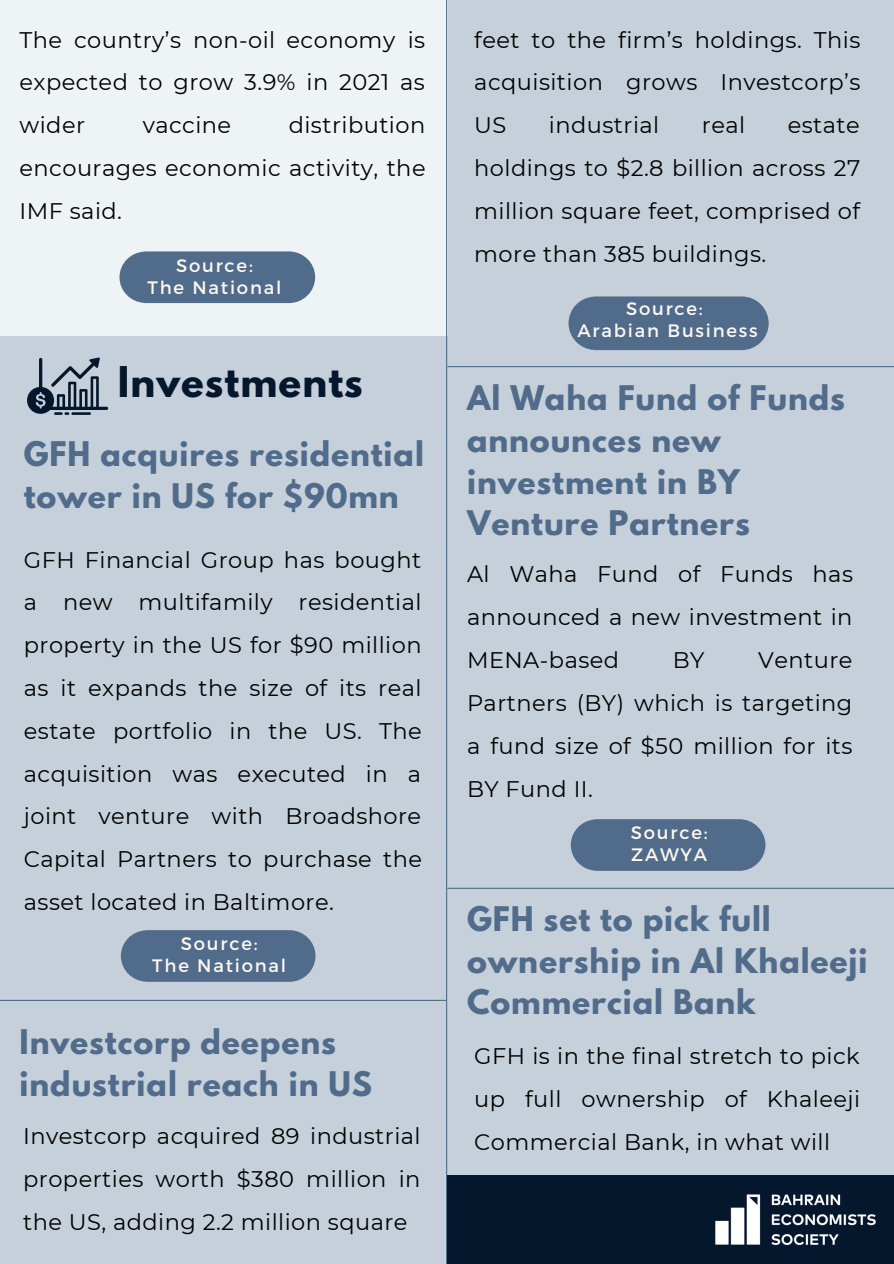
<style>
.page{position:relative;width:894px;height:1264px;background:#fff}
.page>*{position:absolute;margin:0;border:0;box-sizing:border-box;transform-origin:0 0}
.t1{font:700 37.5px "League Spartan";letter-spacing:.03em;color:#05172c}
.t2{font:700 30px/41.7px "League Spartan";letter-spacing:.03em;color:#516b8b}
.t3{font:22.5px/42.8px "Montserrat";letter-spacing:.02em;color:#000;text-align:justify}
.t4{font:18px "Montserrat";letter-spacing:.1em;color:#fdf8f1}
</style>
<div class="page">
<div style="left:0;top:0;width:893px;height:1263px;background:#c6d0db"></div>
<div style="left:0;top:0;width:447px;height:336px;background:#eef3f5"></div>
<hr style="left:446px;top:0;width:1px;height:1263px;background:#516b8b">
<div style="left:119px;top:251px;width:196px;height:52px;background:#516b8b;border-radius:26px"></div>
<div style="left:121px;top:930px;width:194px;height:51px;background:#516b8b;border-radius:26px"></div>
<div style="left:568px;top:296px;width:200px;height:54px;background:#516b8b;border-radius:27px"></div>
<div style="left:447px;top:1175px;width:446px;height:88px;background:#05172c"></div>
<img style="left:715px;top:1194px;width:161px;height:52px">
<svg style="left:27px;top:357px;width:81px;height:58px"></svg>
<hr style="left:71px;top:412px;width:20px;height:3px;background:#05172c">
<hr style="left:0;top:999px;width:446px;height:1px;background:#516b8b">
<hr style="left:447px;top:366px;width:446px;height:1px;background:#516b8b">
<div style="left:570px;top:819px;width:195px;height:51px;background:#516b8b;border-radius:26px"></div>
<hr style="left:447px;top:887px;width:446px;height:1px;background:#516b8b">
<p class="t3" style="left:20px;top:18px;width:407px">The country’s non-oil economy is expected to grow 3.9% in 2021 as wider</p>
<p class="t3" style="left:20px;top:104px;width:407px;text-indent:269px">distribution encourages economic activity, the IMF said.</p>
<p class="t3" style="left:143px;top:104px;width:90px">vaccine</p>
<p class="t4" style="left:176px;top:254px;width:78px">Source:</p>
<p class="t4" style="left:147px;top:275px;width:135px">The National</p>
<p class="t1" style="left:118px;top:363px;width:246px">Investments</p>
<p class="t2" style="left:24px;top:437px;width:401px">GFH acquires residential tower in US for $90mn</p>
<p class="t3" style="left:24px;top:538px;width:399px">GFH Financial Group has bought a new multifamily residential property in the US for $90 million as it expands the size of its real estate portfolio in the US. The acquisition was executed in a joint venture with Broadshore Capital Partners to purchase the asset located in Baltimore.</p>
<p class="t4" style="left:181px;top:932px;width:78px">Source:</p>
<p class="t4" style="left:152px;top:953px;width:135px">The National</p>
<p class="t2" style="left:20px;top:1025px;width:354px">Investcorp deepens industrial reach in US</p>
<p class="t3" style="left:23px;top:1114px;width:399px">Investcorp acquired 89 industrial properties worth $380 million in the US, adding 2.2 million square</p>
<p class="t3" style="left:474px;top:18px;width:387px">feet to the firm’s holdings. This acquisition grows Investcorp’s US</p>
<p class="t3" style="left:548px;top:104px;width:112px">industrial</p>
<p class="t3" style="left:701px;top:104px;width:45px">real</p>
<p class="t3" style="left:474px;top:104px;width:387px;text-indent:313px">estate holdings to $2.8 billion across 27 million square feet, comprised of more than 385 buildings.</p>
<p class="t4" style="left:625px;top:297px;width:78px">Source:</p>
<p class="t4" style="left:577px;top:319px;width:182px">Arabian Business</p>
<p class="t2" style="left:467px;top:381px;width:379px">Al Waha Fund of Funds announces new investment in BY<br>Venture Partners</p>
<p class="t3" style="left:467px;top:553px;width:387px">Al Waha Fund of Funds has announced a new investment in MENA-based</p>
<p class="t3" style="left:467px;top:638px;width:387px;text-indent:291px">Venture Partners (BY) which is targeting a fund size of $50 million for its BY Fund II.</p>
<p class="t4" style="left:630px;top:821px;width:78px">Source:</p>
<p class="t4" style="left:631px;top:842px;width:77px">ZAWYA</p>
<p class="t3" style="left:672px;top:638px;width:33px">BY</p>
<p class="t2" style="left:467px;top:901px;width:402px">GFH set to pick full ownership in Al Khaleeji<br>Commercial Bank</p>
<p class="t3" style="left:474px;top:1034px;width:387px">GFH is in the final stretch to pick up full ownership of Khaleeji Commercial Bank, in what will</p>
</div>
